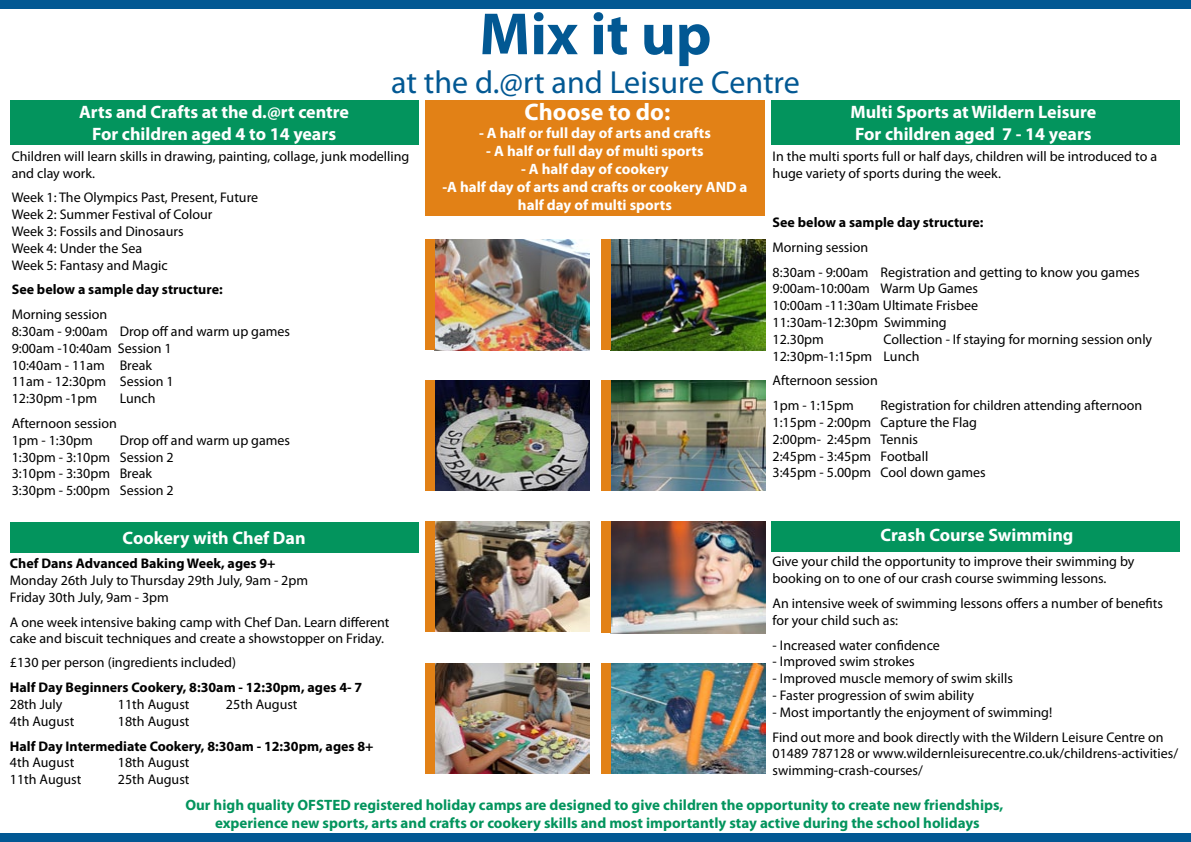
<style>
.page{position:relative;width:1191px;height:842px;background:#fff}
.page>*{position:absolute;margin:0;border:0;box-sizing:border-box;transform-origin:0 0}
.t1{font:700 60px "Myriad Pro";color:#025893}
.t2{font:32px "Myriad Pro";color:#025893}
.t3{font:700 24px "Myriad Pro";color:#fff}
.t4{font:700 18px/21.6px "Myriad Pro";color:#fff;text-align:center}
.t5{font:700 15px/18px "Myriad Pro";color:#03945d;text-align:center}
.t6{font:700 15px/18px "Myriad Pro";color:#fff;text-align:center}
.t7{font:14px/16.8px "Myriad Pro";color:#000}
.t8{font:700 14px "Myriad Pro";color:#000}
</style>
<div class="page">
<div style="left:10px;top:100px;width:408px;height:44px;background:#03945d"></div>
<img style="left:610px;top:521px;width:155px;height:112px">
<div style="left:0;top:0;width:595px;height:8px;background:#025893"></div>
<div style="left:595px;top:0;width:596px;height:8px;background:#025893"></div>
<div style="left:0;top:834px;width:595px;height:8px;background:#025893"></div>
<div style="left:595px;top:834px;width:596px;height:8px;background:#025893"></div>
<div style="left:10px;top:522px;width:408px;height:30px;background:#03945d"></div>
<img style="left:434px;top:521px;width:155px;height:111px">
<img style="left:434px;top:240px;width:155px;height:110px">
<div style="left:425px;top:100px;width:340px;height:115px;background:#e28116"></div>
<div style="left:425px;top:521px;width:9px;height:111px;background:#e28116"></div>
<img style="left:434px;top:663px;width:155px;height:111px">
<div style="left:425px;top:663px;width:9px;height:111px;background:#e28116"></div>
<img style="left:434px;top:380px;width:155px;height:111px">
<div style="left:425px;top:240px;width:9px;height:110px;background:#e28116"></div>
<div style="left:425px;top:380px;width:9px;height:111px;background:#e28116"></div>
<div style="left:771px;top:100px;width:408px;height:44px;background:#03945d"></div>
<div style="left:771px;top:521px;width:408px;height:31px;background:#03945d"></div>
<div style="left:601px;top:521px;width:9px;height:112px;background:#e28116"></div>
<img style="left:610px;top:663px;width:155px;height:111px">
<div style="left:601px;top:663px;width:9px;height:111px;background:#e28116"></div>
<img style="left:610px;top:240px;width:155px;height:110px">
<div style="left:601px;top:240px;width:9px;height:110px;background:#e28116"></div>
<img style="left:610px;top:380px;width:155px;height:111px">
<div style="left:601px;top:380px;width:9px;height:111px;background:#e28116"></div>
<h1 class="t1" style="left:479px;top:-5px;width:234px">Mix it up</h1>
<h2 class="t2" style="left:391px;top:62px;width:410px">at the d.@rt and Leisure Centre</h2>
<h3 class="t3" style="left:524px;top:97px;width:147px">Choose to do:</h3>
<p class="t6" style="left:479px;top:124px;width:233px">- A half or full day of arts and crafts</p>
<p class="t6" style="left:486px;top:142px;width:219px">- A half or full day of multi sports</p>
<p class="t6" style="left:442px;top:160px;width:306px">- A half day of cookery<br>-A half day of arts and crafts or cookery AND a half day of multi sports</p>
<p class="t4" style="left:79px;top:101px;width:271px">Arts and Crafts at the d.@rt centre<br>For children aged 4 to 14 years</p>
<p class="t4" style="left:850px;top:101px;width:247px;text-align:left">Multi Sports at Wildern Leisure<br>For children aged 7 - 14 years</p>
<p class="t7" style="left:12px;top:147px;width:399px">Children will learn skills in drawing, painting, collage, junk modelling and clay work.</p>
<p class="t7" style="left:12px;top:189px;width:248px">Week 1: The Olympics Past, Present, Future<br>Week 2: Summer Festival of Colour<br>Week 3: Fossils and Dinosaurs<br>Week 4: Under the Sea<br>Week 5: Fantasy and Magic</p>
<p class="t8" style="left:12px;top:280px;width:212px">See below a sample day structure:</p>
<p class="t7" style="left:12px;top:306px;width:280px">Morning session<br>8:30am - 9:00am Drop off and warm up games<br>9:00am -10:40am Session 1<br>10:40am - 11am Break<br>11am - 12:30pm Session 1<br>12:30pm -1pm</p>
<p class="t7" style="left:772px;top:148px;width:386px">In the multi sports full or half days, children will be introduced to a huge variety of sports during the week.</p>
<p class="t8" style="left:772px;top:213px;width:212px">See below a sample day structure:</p>
<p class="t7" style="left:772px;top:235px;width:368px;line-height:24.8px">Morning session<br>8:30am - 9:00am Registration and getting to know you games</p>
<p class="t7" style="left:772px;top:280px;width:207px">9:00am-10:00am Warm Up Games<br>10:00am -11:30am Ultimate Frisbee<br>11:30am-12:30pm Swimming<br>12.30pm</p>
<p class="t7" style="left:772px;top:331px;width:381px;text-indent:111px">Collection - If staying for morning session only<br>12:30pm-1:15pm Lunch</p>
<p class="t7" style="left:772px;top:368px;width:107px;line-height:24.8px">Afternoon session<br>1pm - 1:15pm</p>
<p class="t7" style="left:120px;top:390px;width:37px">Lunch</p>
<p class="t7" style="left:772px;top:397px;width:371px;text-indent:108px">Registration for children attending afternoon<br>1:15pm - 2:00pm Capture the Flag<br>2:00pm- 2:45pm Tennis<br>2:45pm - 3:45pm Football<br>3:45pm - 5.00pm Cool down games</p>
<p class="t7" style="left:12px;top:415px;width:107px">Afternoon session<br>1pm - 1:30pm</p>
<p class="t7" style="left:12px;top:431px;width:280px;text-indent:108px">Drop off and warm up games<br>1:30pm - 3:10pm Session 2<br>3:10pm - 3:30pm Break<br>3:30pm - 5:00pm Session 2</p>
<p class="t4" style="left:123px;top:526px;width:184px">Cookery with Chef Dan</p>
<p class="t4" style="left:880px;top:524px;width:194px">Crash Course Swimming</p>
<p class="t7" style="left:772px;top:553px;width:363px">Give your child the opportunity to improve their swimming by booking on to one of our crash course swimming lessons.</p>
<p class="t7" style="left:772px;top:595px;width:392px">An intensive week of swimming lessons offers a number of benefits for your child such as:</p>
<p class="t7" style="left:772px;top:636px;width:169px">- Increased water confidence</p>
<p class="t7" style="left:772px;top:653px;width:144px">- Improved swim strokes</p>
<p class="t7" style="left:772px;top:670px;width:242px">- Improved muscle memory of swim skills</p>
<p class="t7" style="left:772px;top:687px;width:203px">- Faster progression of swim ability</p>
<p class="t7" style="left:772px;top:699px;width:392px;line-height:24.8px">- Most importantly the enjoyment of swimming!<br>Find out more and book directly with the Wildern Leisure Centre on</p>
<p class="t7" style="left:772px;top:745px;width:407px">01489 787128 or www.wildernleisurecentre.co.uk/childrens-activities/ swimming-crash-courses/</p>
<p class="t5" style="left:185px;top:795px;width:819px">Our high quality OFSTED registered holiday camps are designed to give children the opportunity to create new friendships, experience new sports, arts and crafts or cookery skills and most importantly stay active during the school holidays</p>
<p class="t8" style="left:10px;top:554px;width:267px">Chef Dans Advanced Baking Week, ages 9+</p>
<p class="t7" style="left:10px;top:572px;width:300px">Monday 26th July to Thursday 29th July, 9am - 2pm<br>Friday 30th July, 9am - 3pm</p>
<p class="t7" style="left:10px;top:613px;width:381px">A one week intensive baking camp with Chef Dan. Learn different cake and biscuit techniques and create a showstopper on Friday.</p>
<p class="t7" style="left:10px;top:654px;width:228px">£130 per person (ingredients included)</p>
<p class="t8" style="left:10px;top:678px;width:354px">Half Day Beginners Cookery, 8:30am - 12:30pm, ages 4- 7</p>
<p class="t7" style="left:10px;top:696px;width:54px">28th July</p>
<p class="t7" style="left:118px;top:696px;width:73px">11th August</p>
<p class="t7" style="left:226px;top:696px;width:73px">25th August</p>
<p class="t7" style="left:10px;top:712px;width:66px">4th August</p>
<p class="t7" style="left:118px;top:712px;width:73px">18th August</p>
<p class="t8" style="left:10px;top:737px;width:365px">Half Day Intermediate Cookery, 8:30am - 12:30pm, ages 8+</p>
<p class="t7" style="left:10px;top:754px;width:66px">4th August</p>
<p class="t7" style="left:118px;top:754px;width:73px">18th August</p>
<p class="t7" style="left:10px;top:771px;width:73px">11th August</p>
<p class="t7" style="left:118px;top:771px;width:73px">25th August</p>
</div>
